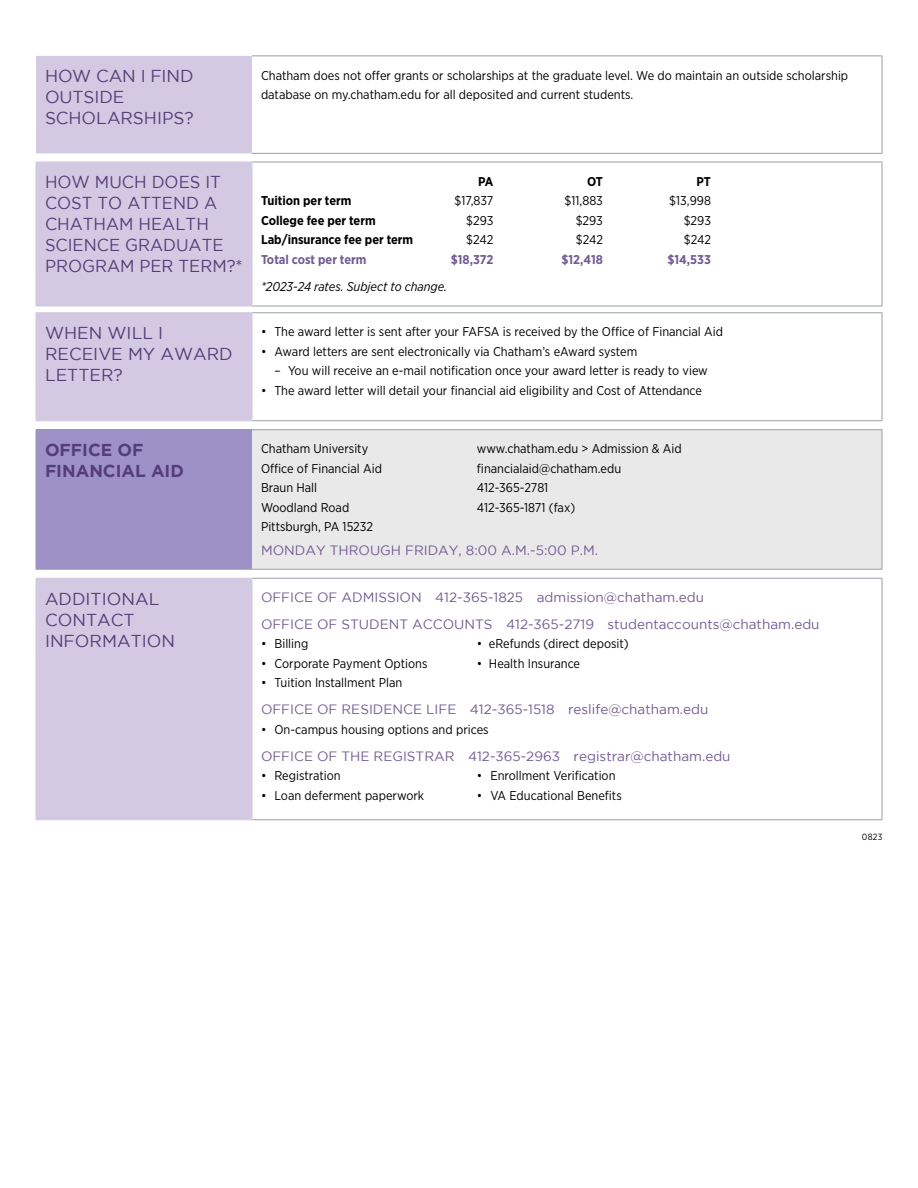
<style>
.page{position:relative;width:918px;height:1188px;background:#fff}
.page>*{position:absolute;margin:0;border:0;box-sizing:border-box;transform-origin:0 0}
.t1{font:17.25px/21px "Gotham";color:#553e77}
.t2{font:17.25px/21px "Gotham";color:#553e77;scale:.96 1}
.t3{font:700 17.25px/21px "Gotham";color:#553e77}
.t4{font:13.5px/27px "Gotham";color:#725c94}
.t5{font:12.75px/19.2px "Gotham Narrow";color:#000}
.t6{font:700 12.75px "Gotham Narrow";color:#000}
.t7{font:700 12.75px "Gotham Narrow";color:#725c94}
.t8{font:italic 12.75px "Gotham Narrow";color:#000}
.t9{font:9px "Gotham Narrow";color:#000}
</style>
<div class="page">
<div style="left:36px;top:56px;width:216px;height:250px;background:#d3c9e3"></div>
<hr style="left:36px;top:162px;width:216px;height:1px;background:#d3c9e3">
<hr style="left:36px;top:162px;width:1px;height:144px;background:#d3c9e3">
<hr style="left:252px;top:162px;width:1px;height:144px;background:#d3c9e3">
<hr style="left:36px;top:306px;width:216px;height:1px;background:#d3c9e3">
<hr style="left:252px;top:56px;width:630px;height:1px;background:#999ea5">
<hr style="left:882px;top:56px;width:1px;height:97px;background:#999ea5">
<hr style="left:252px;top:153px;width:630px;height:1px;background:#999ea5">
<hr style="left:252px;top:162px;width:630px;height:1px;background:#999ea5">
<hr style="left:882px;top:162px;width:1px;height:144px;background:#999ea5">
<hr style="left:252px;top:306px;width:630px;height:1px;background:#999ea5">
<div style="left:36px;top:313px;width:216px;height:506px;background:#d3c9e3"></div>
<div style="left:36px;top:430px;width:216px;height:139px;background:#9e91c5"></div>
<div style="left:252px;top:430px;width:630px;height:139px;background:#e9e9ea"></div>
<hr style="left:36px;top:312px;width:216px;height:1px;background:#d3c9e3">
<hr style="left:36px;top:313px;width:1px;height:107px;background:#d3c9e3">
<hr style="left:252px;top:313px;width:1px;height:107px;background:#d3c9e3">
<hr style="left:36px;top:420px;width:216px;height:1px;background:#d3c9e3">
<hr style="left:36px;top:429px;width:216px;height:1px;background:#9e91c5">
<hr style="left:36px;top:569px;width:216px;height:1px;background:#9e91c5">
<hr style="left:36px;top:578px;width:216px;height:1px;background:#d3c9e3">
<hr style="left:36px;top:579px;width:1px;height:240px;background:#d3c9e3">
<hr style="left:252px;top:579px;width:1px;height:240px;background:#d3c9e3">
<hr style="left:36px;top:819px;width:216px;height:1px;background:#d3c9e3">
<hr style="left:252px;top:312px;width:630px;height:1px;background:#999ea5">
<hr style="left:882px;top:313px;width:1px;height:107px;background:#999ea5">
<hr style="left:252px;top:420px;width:630px;height:1px;background:#999ea5">
<hr style="left:252px;top:429px;width:630px;height:1px;background:#999ea5">
<hr style="left:882px;top:430px;width:1px;height:139px;background:#999ea5">
<hr style="left:252px;top:569px;width:630px;height:1px;background:#999ea5">
<hr style="left:252px;top:578px;width:630px;height:1px;background:#999ea5">
<hr style="left:882px;top:579px;width:1px;height:240px;background:#999ea5">
<hr style="left:252px;top:819px;width:630px;height:1px;background:#999ea5">
<h1 class="t1" style="left:45px;top:66px;width:150px">HOW CAN I FIND<br>OUTSIDE<br>SCHOLARSHIPS?</h1>
<p class="t5" style="left:261px;top:65px;width:589px">Chatham does not offer grants or scholarships at the graduate level. We do maintain an outside scholarship database on my.chatham.edu for all deposited and current students.</p>
<h1 class="t2" style="left:45px;top:172px;width:208px">HOW MUCH DOES IT<br>COST TO ATTEND A<br>CHATHAM HEALTH<br>SCIENCE GRADUATE<br>PROGRAM PER TERM?*</h1>
<p class="t6" style="left:478px;top:173px;width:17px">PA</p>
<p class="t6" style="left:587px;top:173px;width:17px">OT</p>
<p class="t6" style="left:697px;top:173px;width:16px">PT</p>
<p class="t6" style="left:261px;top:193px;width:92px">Tuition per term</p>
<p class="t5" style="left:454px;top:191px;width:41px">$17,837</p>
<p class="t5" style="left:565px;top:191px;width:40px">$11,883</p>
<p class="t5" style="left:669px;top:191px;width:43px">$13,998</p>
<p class="t6" style="left:261px;top:212px;width:116px">College fee per term</p>
<p class="t5" style="left:466px;top:210px;width:29px">$293</p>
<p class="t5" style="left:576px;top:210px;width:29px">$293</p>
<p class="t5" style="left:684px;top:210px;width:29px">$293</p>
<p class="t6" style="left:261px;top:232px;width:154px">Lab/insurance fee per term</p>
<p class="t5" style="left:466px;top:230px;width:29px">$242</p>
<p class="t5" style="left:576px;top:230px;width:29px">$242</p>
<p class="t5" style="left:684px;top:230px;width:29px">$242</p>
<p class="t7" style="left:261px;top:251px;width:107px">Total cost per term</p>
<p class="t7" style="left:451px;top:251px;width:44px">$18,372</p>
<p class="t7" style="left:561px;top:251px;width:43px">$12,418</p>
<p class="t7" style="left:667px;top:251px;width:45px">$14,533</p>
<p class="t8" style="left:261px;top:278px;width:188px">*2023-24 rates. Subject to change.</p>
<h1 class="t1" style="left:45px;top:323px;width:189px">WHEN WILL I<br>RECEIVE MY AWARD<br>LETTER?</h1>
<p class="t5" style="left:261px;top:322px;width:463px">• The award letter is sent after your FAFSA is received by the Office of Financial Aid</p>
<p class="t5" style="left:261px;top:342px;width:378px">• Award letters are sent electronically via Chatham’s eAward system</p>
<p class="t5" style="left:274px;top:361px;width:435px">– You will receive an e-mail notification once your award letter is ready to view</p>
<p class="t5" style="left:261px;top:381px;width:443px">• The award letter will detail your financial aid eligibility and Cost of Attendance</p>
<h1 class="t3" style="left:45px;top:439px;width:140px">OFFICE OF<br>FINANCIAL AID</h1>
<p class="t5" style="left:261px;top:439px;width:109px">Chatham University</p>
<p class="t5" style="left:477px;top:439px;width:206px">www.chatham.edu &gt; Admission &amp; Aid</p>
<p class="t5" style="left:261px;top:459px;width:123px">Office of Financial Aid</p>
<p class="t5" style="left:477px;top:459px;width:146px">financialaid@chatham.edu</p>
<p class="t5" style="left:261px;top:478px;width:58px">Braun Hall</p>
<p class="t5" style="left:477px;top:478px;width:73px">412-365-2781</p>
<p class="t5" style="left:261px;top:498px;width:90px">Woodland Road</p>
<p class="t5" style="left:477px;top:498px;width:100px">412-365-1871 (fax)</p>
<p class="t5" style="left:261px;top:517px;width:114px">Pittsburgh, PA 15232</p>
<p class="t4" style="left:261px;top:537px;width:339px">MONDAY THROUGH FRIDAY, 8:00 A.M.-5:00 P.M.</p>
<h1 class="t1" style="left:45px;top:588px;width:132px">ADDITIONAL<br>CONTACT<br>INFORMATION</h1>
<p class="t4" style="left:261px;top:584px;width:560px">OFFICE OF ADMISSION 412-365-1825 admission@chatham.edu<br>OFFICE OF STUDENT ACCOUNTS 412-365-2719 studentaccounts@chatham.edu</p>
<p class="t5" style="left:261px;top:634px;width:49px">• Billing</p>
<p class="t5" style="left:477px;top:634px;width:153px">• eRefunds (direct deposit)</p>
<p class="t5" style="left:261px;top:654px;width:168px">• Corporate Payment Options</p>
<p class="t5" style="left:477px;top:654px;width:105px">• Health Insurance</p>
<p class="t5" style="left:261px;top:673px;width:143px">• Tuition Installment Plan</p>
<p class="t4" style="left:261px;top:696px;width:449px">OFFICE OF RESIDENCE LIFE 412-365-1518 reslife@chatham.edu</p>
<p class="t5" style="left:261px;top:720px;width:229px">• On-campus housing options and prices</p>
<p class="t4" style="left:261px;top:743px;width:471px">OFFICE OF THE REGISTRAR 412-365-2963 registrar@chatham.edu</p>
<p class="t5" style="left:261px;top:766px;width:81px">• Registration</p>
<p class="t5" style="left:477px;top:766px;width:140px">• Enrollment Verification</p>
<p class="t5" style="left:261px;top:786px;width:165px">• Loan deferment paperwork</p>
<p class="t5" style="left:477px;top:786px;width:146px">• VA Educational Benefits</p>
<p class="t9" style="left:862px;top:831px;width:22px">0823</p>
</div>
